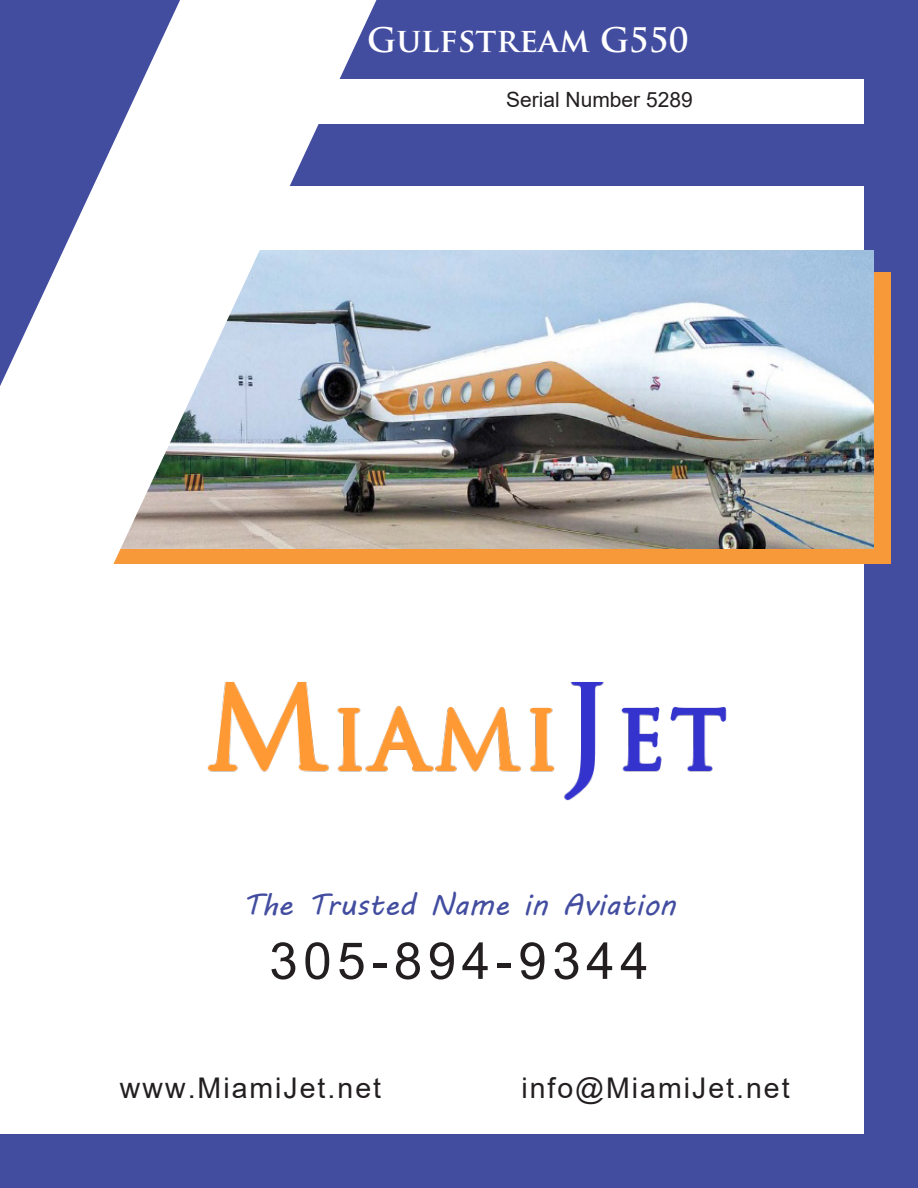
<style>
.page{position:relative;width:918px;height:1188px;background:#434da0}
.page>*{position:absolute;margin:0;border:0;box-sizing:border-box;transform-origin:0 0}
.t1{font:51px "Arial";letter-spacing:.11em;color:#231f20}
.t2{font:700 33px "Trajan Pro";color:#fff}
.t3{font:30px "MV Boli";color:#434da0}
.t4{font:28.5px "Arial";letter-spacing:.07em;color:#231f20}
.t5{font:21px "Arial";color:#231f20}
</style>
<div class="page">
<div style="left:0;top:470px;width:863px;height:663px;background:#fff"></div>
<img style="left:207px;top:682px;width:520px;height:119px">
<div style="left:311px;top:79px;width:553px;height:44px;background:#fff"></div>
<div style="left:181px;top:186px;width:683px;height:108px;background:#fff"></div>
<div style="left:84px;top:272px;width:807px;height:292px;background:#f79839"></div>
<img style="left:376px;top:251px;width:497px;height:298px">
<svg style="left:0;top:0;width:376px;height:755px;fill:#fff"></svg>
<p class="t2" style="left:367px;top:19px;width:323px">GULFSTREAM G550</p>
<p class="t5" style="left:506px;top:85px;width:188px">Serial Number 5289</p>
<p class="t3" style="left:242px;top:884px;width:435px">The Trusted Name in Aviation</p>
<p class="t1" style="left:269px;top:926px;width:381px">305-894-9344</p>
<p class="t4" style="left:120px;top:1068px;width:263px">www.MiamiJet.net</p>
<p class="t4" style="left:521px;top:1068px;width:270px">info@MiamiJet.net</p>
</div>
